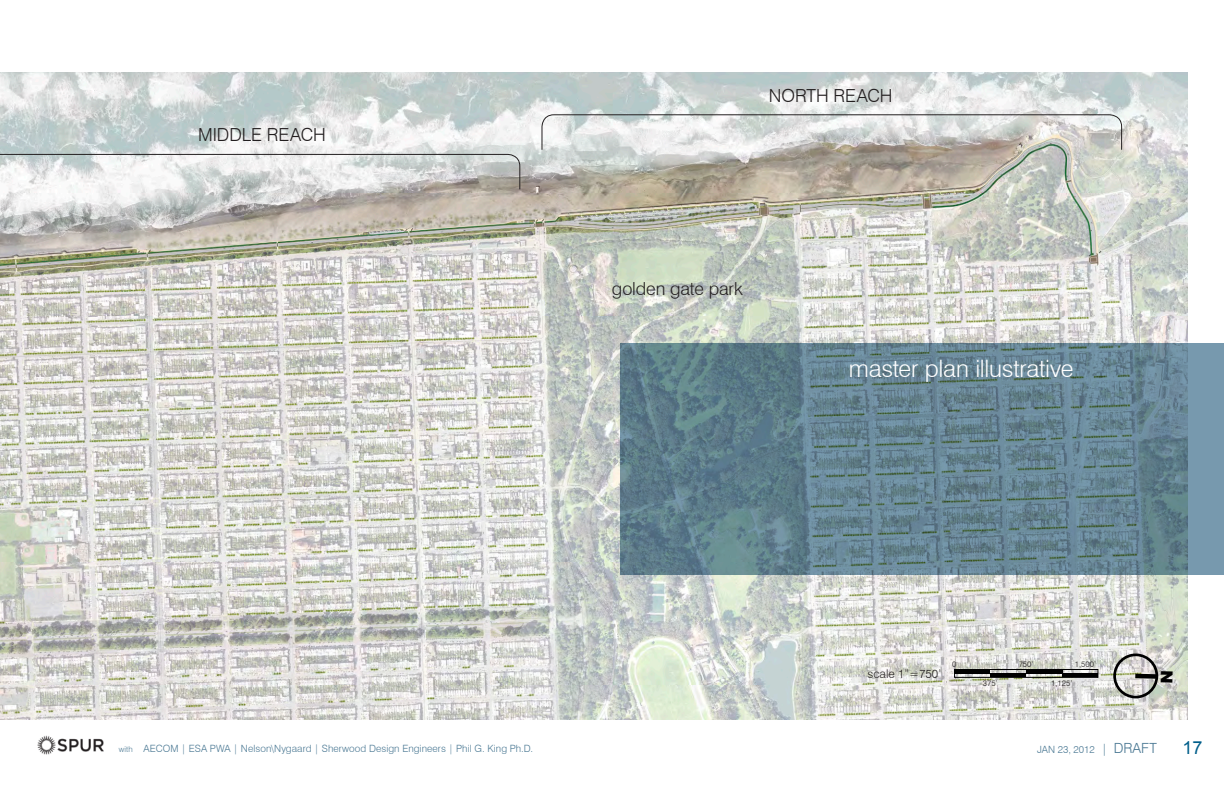
<style>
.page{position:relative;width:1224px;height:792px;background:#fff}
.page>*{position:absolute;margin:0;border:0;box-sizing:border-box;transform-origin:0 0}
.Divider_Number{font:300 24px "Swiss 721 BT";letter-spacing:-.01em;color:#fff}
.Divider_Number-2{font:300 18px "Swiss 721 BT";letter-spacing:-.005em;color:#231f20}
.t1{font:18px "Arial";color:#005e8a}
.t2{font:300 12px "Swiss 721 BT";color:#231f20}
.t3{font:300 10px "Swiss 721 BT";letter-spacing:.005em;color:#4a7893}
.t4{font:300 8px "Swiss 721 BT";color:#231f20}
.s1{font-size:8px}
.s2{font-size:12px}
.s3{font-size:14px}
</style>
<div class="page">
<img style="left:37px;top:735px;width:67px;height:20px">
<img style="left:0;top:72px;width:1188px;height:648px">
<hr style="left:990px;top:673px;width:36px;height:4px;background:#000">
<hr style="left:1062px;top:673px;width:36px;height:4px;background:#000">
<hr style="left:955px;top:670px;width:35px;height:3px;background:#000">
<hr style="left:1026px;top:670px;width:36px;height:3px;background:#000">
<div style="left:954px;top:669px;width:144px;height:9px;border:1px solid #000"></div>
<svg style="left:621px;top:343px;width:603px;height:232px;background:#648391"></svg>
<svg style="left:541px;top:114px;width:581px;height:36px"></svg>
<svg style="left:0;top:154px;width:520px;height:36px"></svg>
<svg style="left:1114px;top:653px;width:59px;height:46px;background:#b4b4af"></svg>
<p class="Divider_Number-2" style="left:198px;top:124px;width:129px">MIDDLE REACH</p>
<p class="Divider_Number-2" style="left:769px;top:84px;width:125px">NORTH REACH</p>
<p class="Divider_Number-2" style="left:612px;top:278px;width:132px">golden gate park</p>
<p class="Divider_Number" style="left:849px;top:354px;width:226px">master plan illustrative</p>
<p class="t2" style="left:868px;top:667px;width:75px">scale 1”=750’</p>
<p class="t4" style="left:952px;top:659px;width:6px">0</p>
<p class="t4" style="left:983px;top:678px;width:16px">375’</p>
<p class="t4" style="left:1019px;top:659px;width:16px">750’</p>
<p class="t4" style="left:1075px;top:659px;width:23px">1,500’</p>
<p class="t4" style="left:1051px;top:678px;width:23px">1,125’</p>
<p class="t3" style="left:119px;top:742px;width:416px"><span class="s1">with</span> AECOM | ESA PWA | Nelson\Nygaard | Sherwood Design Engineers | Phil G. King Ph.D.</p>
<p class="t3" style="left:1037px;top:744px;width:121px">JAN 23, 2012 <span class="s2">|</span> <span class="s3">DRAFT</span></p>
<h2 class="t1" style="left:1182px;top:736px;width:22px">17</h2>
</div>
